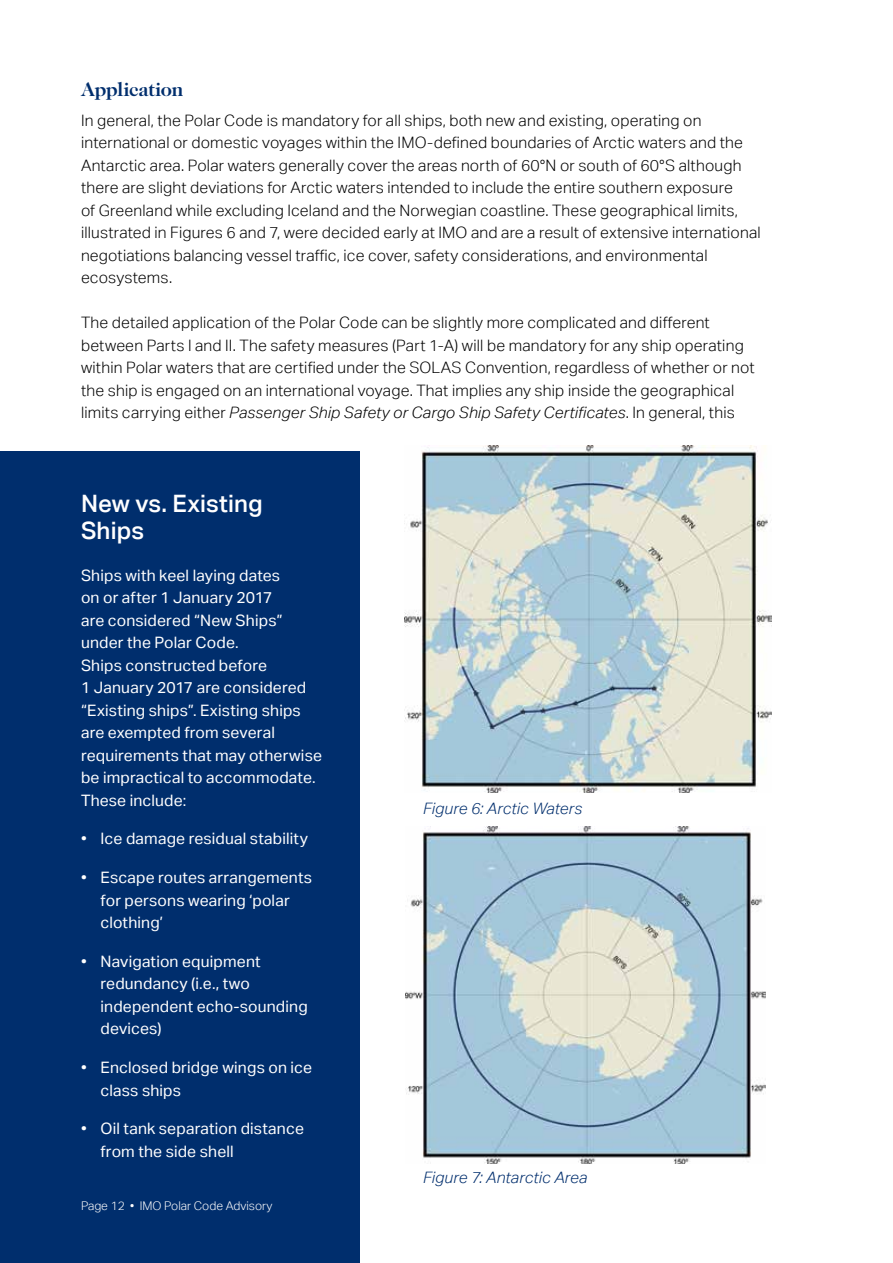
<style>
.page{position:relative;width:893px;height:1263px;background:#fff}
.page>*{position:absolute;margin:0;border:0;box-sizing:border-box;transform-origin:0 0}
.t1{font:500 24px/27px "Aktiv Grotesk";letter-spacing:.005em;color:#fff}
.t2{font:700 19.5px "Caslon Two Twenty Four";letter-spacing:-.005em;color:#002e6d}
.t3{font:300 15.75px/22.5px "Aktiv Grotesk";letter-spacing:.01em;color:#000}
.t4{font:15.75px/22.5px "Aktiv Grotesk";letter-spacing:.01em;color:#fff}
.t5{font:italic 300 15.75px "Aktiv Grotesk";letter-spacing:.01em;color:#002e6d}
.t6{font:300 12px "Aktiv Grotesk";color:#fff}
.s1{font-style:italic}
</style>
<div class="page">
<div style="left:0;top:452px;width:359px;height:811px;background:#002e6d"></div>
<img style="left:404px;top:446px;width:367px;height:347px">
<img style="left:405px;top:827px;width:360px;height:336px">
<p class="t2" style="left:81px;top:78px;width:104px">Application</p>
<p class="t3" style="left:81px;top:109px;width:681px">In general, the Polar Code is mandatory for all ships, both new and existing, operating on international or domestic voyages within the IMO-defined boundaries of Arctic waters and the Antarctic area. Polar waters generally cover the areas north of 60°N or south of 60°S although there are slight deviations for Arctic waters intended to include the entire southern exposure<br>of Greenland while excluding Iceland and the Norwegian coastline. These geographical limits, illustrated in Figures 6 and 7, were decided early at IMO and are a result of extensive international negotiations balancing vessel traffic, ice cover, safety considerations, and environmental ecosystems.</p>
<p class="t3" style="left:81px;top:311px;width:675px">The detailed application of the Polar Code can be slightly more complicated and different between Parts I and II. The safety measures (Part 1-A) will be mandatory for any ship operating within Polar waters that are certified under the SOLAS Convention, regardless of whether or not the ship is engaged on an international voyage. That implies any ship inside the geographical limits carrying either <span class="s1">Passenger Ship Safety or Cargo Ship Safety Certificates</span>. In general, this</p>
<h1 class="t1" style="left:81px;top:489px;width:183px">New vs. Existing<br>Ships</h1>
<p class="t4" style="left:81px;top:564px;width:242px">Ships with keel laying dates<br>on or after 1 January 2017<br>are considered “New Ships” under the Polar Code.<br>Ships constructed before<br>1 January 2017 are considered “Existing ships”. Existing ships are exempted from several requirements that may otherwise be impractical to accommodate.<br>These include:</p>
<p class="t4" style="left:81px;top:827px;width:228px">• Ice damage residual stability</p>
<p class="t4" style="left:100px;top:866px;width:213px;text-indent:-19px">• Escape routes arrangements for persons wearing ‘polar clothing’</p>
<p class="t4" style="left:100px;top:950px;width:209px;text-indent:-19px">• Navigation equipment redundancy (i.e., two independent echo-sounding devices)</p>
<p class="t4" style="left:100px;top:1056px;width:213px;text-indent:-19px">• Enclosed bridge wings on ice class ships</p>
<p class="t4" style="left:100px;top:1117px;width:205px;text-indent:-19px">• Oil tank separation distance from the side shell</p>
<p class="t6" style="left:81px;top:1199px;width:193px">Page 12 • IMO Polar Code Advisory</p>
<p class="t5" style="left:423px;top:799px;width:161px">Figure 6: Arctic Waters</p>
<p class="t5" style="left:423px;top:1168px;width:166px">Figure 7: Antarctic Area</p>
</div>
